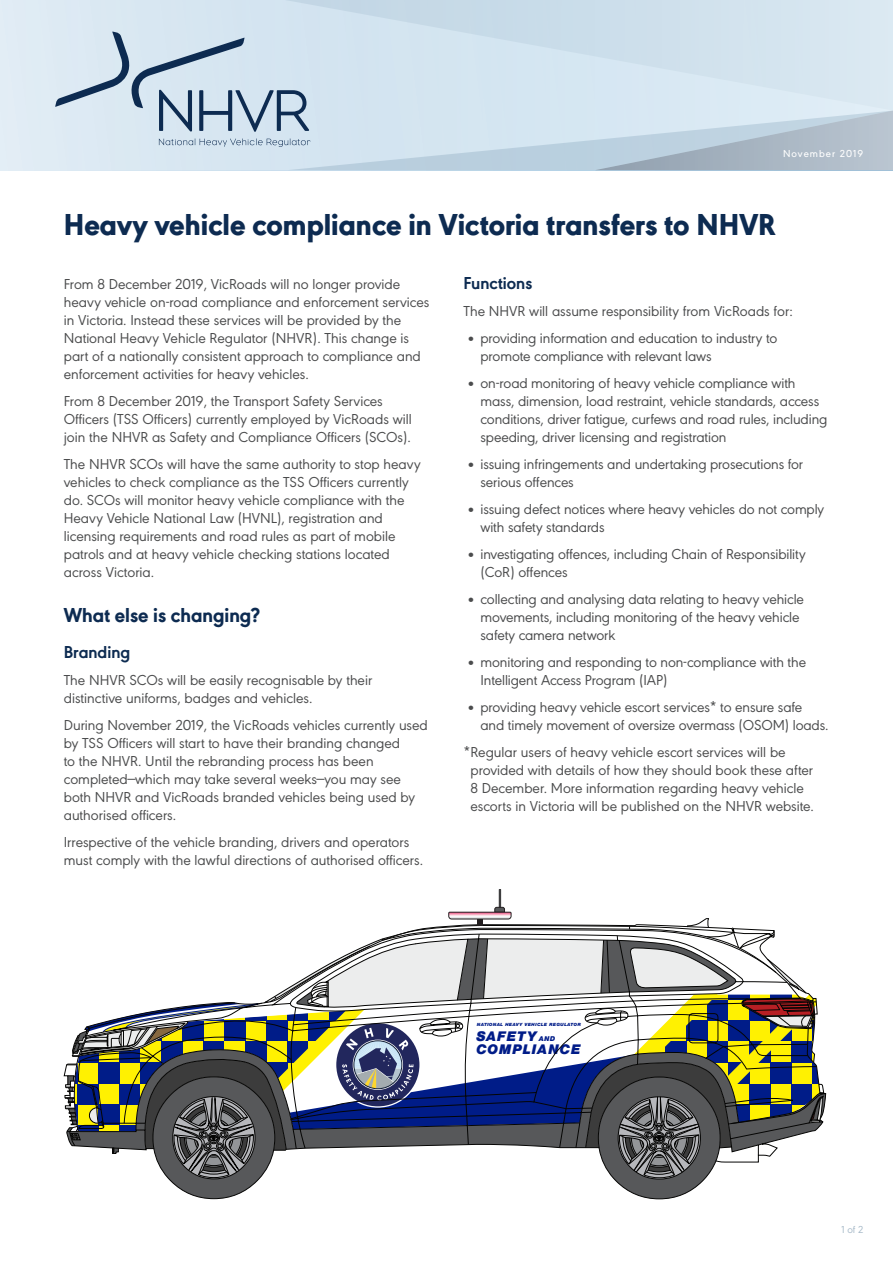
<style>
.page{position:relative;width:893px;height:1263px;background:#fff}
.page>*{position:absolute;margin:0;border:0;box-sizing:border-box;transform-origin:0 0}
.t1{font:800 31.5px "URW Geometric";color:#0d2b51}
.t2{font:800 21px "URW Geometric";color:#0d2b51}
.t3{font:700 18px "URW Geometric";color:#0d2b51}
.t4{font:15px/18px "URW Geometric";letter-spacing:-.005em;color:#4b4c4d}
.t5{font:italic 900 14.4px/13px "Nimbus San";letter-spacing:.05em;color:#001c88}
.Date{font:500 10.5px "URW Geometric";letter-spacing:.1em;color:#fff}
.t6{font:10.5px "URW Geometric";color:#a6b9c8}
.t7{font:italic 900 4.65px "Nimbus San";letter-spacing:.05em;color:#001c88;scale:1.04 1}
.s1{font-size:13.5px}
.s2{font-size:7.2px}
</style>
<div class="page">
<div style="left:0;top:0;width:893px;height:170px;background:linear-gradient(to right,#d6e5f1,#cedfeb)"></div>
<svg style="left:55px;top:32px;width:838px;height:138px;background:#c9dae7"></svg>
<div style="left:499px;top:889px;width:2px;height:24px;border:1px solid #3e3e3f"></div>
<svg style="left:65px;top:907px;width:761px;height:292px"></svg>
<p class="Date" style="left:783px;top:146px;width:82px">November 2019</p>
<h1 class="t1" style="left:64px;top:201px;width:714px">Heavy vehicle compliance in Victoria transfers to NHVR</h1>
<p class="t4" style="left:64px;top:274px;width:367px">From 8 December 2019, VicRoads will no longer provide heavy vehicle on-road compliance and enforcement services in Victoria. Instead these services will be provided by the National Heavy Vehicle Regulator (NHVR). This change is part of a nationally consistent approach to compliance and enforcement activities for heavy vehicles.</p>
<p class="t4" style="left:64px;top:391px;width:349px">From 8 December 2019, the Transport Safety Services<br>Officers (TSS Officers) currently employed by VicRoads will join the NHVR as Safety and Compliance Officers (SCOs).</p>
<p class="t4" style="left:64px;top:454px;width:358px">The NHVR SCOs will have the same authority to stop heavy vehicles to check compliance as the TSS Officers currently do. SCOs will monitor heavy vehicle compliance with the Heavy Vehicle National Law (HVNL), registration and licensing requirements and road rules as part of mobile patrols and at heavy vehicle checking stations located across Victoria.</p>
<h2 class="t2" style="left:64px;top:599px;width:197px">What else is changing?</h2>
<h3 class="t3" style="left:64px;top:638px;width:68px">Branding</h3>
<p class="t4" style="left:64px;top:670px;width:310px">The NHVR SCOs will be easily recognisable by their distinctive uniforms, badges and vehicles.</p>
<p class="t4" style="left:64px;top:715px;width:366px">During November 2019, the VicRoads vehicles currently used by TSS Officers will start to have their branding changed<br>to the NHVR. Until the rebranding process has been completed—which may take several weeks—you may see both NHVR and VicRoads branded vehicles being used by authorised officers.</p>
<p class="t4" style="left:64px;top:832px;width:361px">Irrespective of the vehicle branding, drivers and operators must comply with the lawful directions of authorised officers.</p>
<h3 class="t3" style="left:463px;top:269px;width:70px">Functions</h3>
<p class="t4" style="left:463px;top:301px;width:331px">The NHVR will assume responsibility from VicRoads for:</p>
<p class="t4" style="left:480px;top:328px;width:298px;text-indent:-13px"><span class="s1">•</span> providing information and education to industry to promote compliance with relevant laws</p>
<p class="t4" style="left:480px;top:373px;width:348px;text-indent:-13px"><span class="s1">•</span> on-road monitoring of heavy vehicle compliance with mass, dimension, load restraint, vehicle standards, access conditions, driver fatigue, curfews and road rules, including speeding, driver licensing and registration</p>
<p class="t4" style="left:480px;top:454px;width:324px;text-indent:-13px"><span class="s1">•</span> issuing infringements and undertaking prosecutions for serious offences</p>
<p class="t4" style="left:480px;top:499px;width:345px;text-indent:-13px"><span class="s1">•</span> issuing defect notices where heavy vehicles do not comply with safety standards</p>
<p class="t4" style="left:480px;top:544px;width:327px;text-indent:-13px"><span class="s1">•</span> investigating offences, including Chain of Responsibility (CoR) offences</p>
<p class="t4" style="left:480px;top:589px;width:325px;text-indent:-13px"><span class="s1">•</span> collecting and analysing data relating to heavy vehicle movements, including monitoring of the heavy vehicle safety camera network</p>
<p class="t4" style="left:480px;top:652px;width:327px;text-indent:-13px"><span class="s1">•</span> monitoring and responding to non-compliance with the<br>Intelligent Access Program (IAP)</p>
<p class="t4" style="left:480px;top:697px;width:350px;text-indent:-13px"><span class="s1">•</span> providing heavy vehicle escort services* to ensure safe and timely movement of oversize overmass (OSOM) loads.</p>
<p class="t4" style="left:470px;top:742px;width:345px;text-indent:-7px">*Regular users of heavy vehicle escort services will be provided with details of how they should book these after 8 December. More information regarding heavy vehicle escorts in Victoria will be published on the NHVR website.</p>
<p class="t7" style="left:477px;top:1022px;width:102px">NATIONAL HEAVY VEHICLE REGULATOR</p>
<p class="t5" style="left:476px;top:1030px;width:106px">SAFETY <span class="s2">AND<br></span>COMPLIANCE</p>
<p class="t6" style="left:842px;top:1222px;width:23px">1 of 2</p>
</div>
